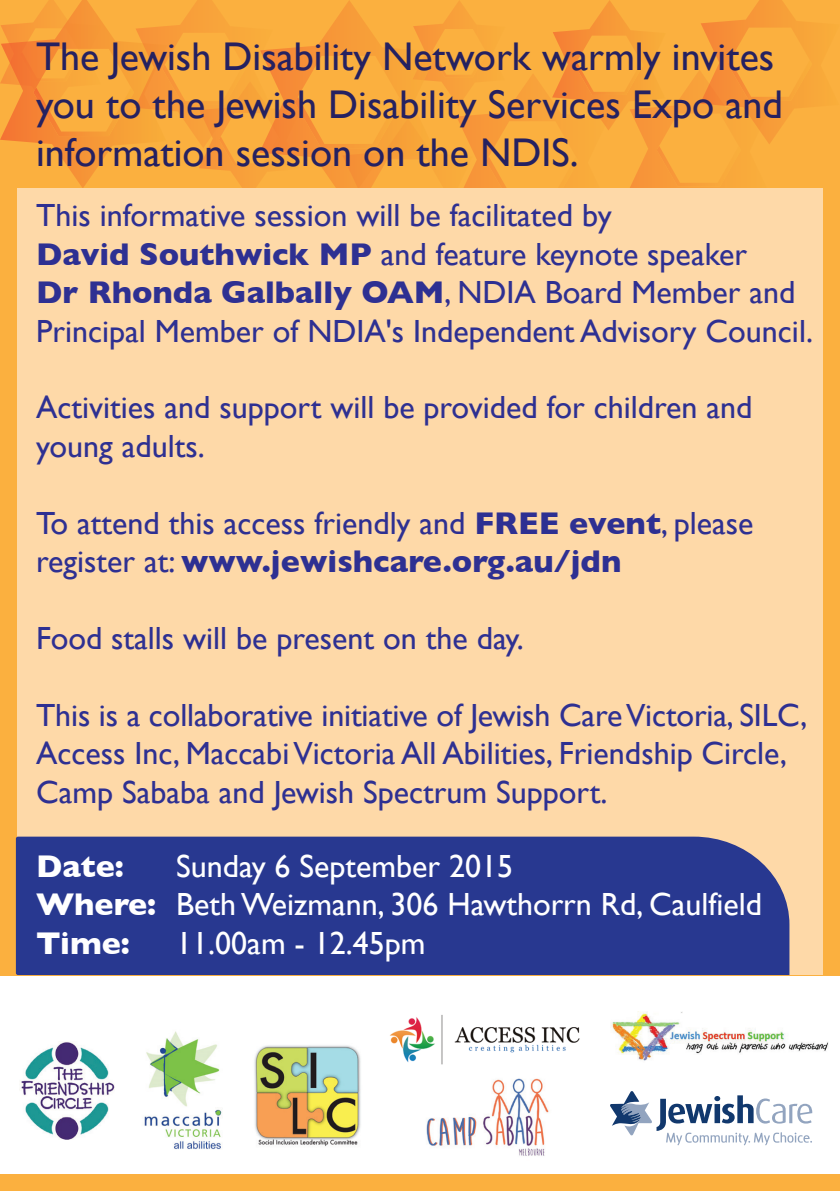
<style>
.page{position:relative;width:840px;height:1191px;background:#fff}
.page>*{position:absolute;margin:0;border:0;box-sizing:border-box;transform-origin:0 0}
.t1{font:40px/48px "Gill Sans";color:#252161}
.t2{font:32px/38.4px "Gill Sans";color:#2e3092}
.t3{font:32px/38.4px "Gill Sans";color:#fff}
.t4{font:700 32px "Gill Sans";color:#fff}
.s1{font-weight:700}
</style>
<div class="page">
<div style="left:0;top:0;width:839px;height:975px;background:#fbb03f"></div>
<svg style="left:0;top:0;width:823px;height:269px"></svg>
<div style="left:0;top:1174px;width:839px;height:17px;background:#fbb03f"></div>
<div style="left:17px;top:188px;width:804px;height:786px;background:#fed9a8"></div>
<img style="left:144px;top:1031px;width:78px;height:119px">
<img style="left:390px;top:1015px;width:190px;height:50px">
<img style="left:426px;top:1078px;width:123px;height:78px">
<img style="left:611px;top:1011px;width:218px;height:50px">
<svg style="left:610px;top:1091px;width:201px;height:54px"></svg>
<img style="left:254px;top:1045px;width:107px;height:102px">
<img style="left:21px;top:1042px;width:93px;height:97px">
<div style="left:16px;top:836px;width:773px;height:139px;background:#283890"></div>
<p class="t1" style="left:36px;top:32px;width:747px">The Jewish Disability Network warmly invites you to the Jewish Disability Services Expo and information session on the NDIS.</p>
<p class="t2" style="left:36px;top:196px;width:778px">This informative session will be facilitated by<br><span class="s1">David Southwick MP</span> and feature keynote speaker<br><span class="s1">Dr Rhonda Galbally OAM</span>, NDIA Board Member and Principal Member of NDIA's Independent Advisory Council.</p>
<p class="t2" style="left:36px;top:388px;width:717px">Activities and support will be provided for children and young adults.</p>
<p class="t2" style="left:36px;top:503px;width:718px">To attend this access friendly and <span class="s1">FREE event</span>, please register at: <span class="s1">www.jewishcare.org.au/jdn</span></p>
<p class="t2" style="left:36px;top:618px;width:489px">Food stalls will be present on the day.</p>
<p class="t2" style="left:36px;top:695px;width:772px">This is a collaborative initiative of Jewish Care Victoria, SILC,<br>Access Inc, Maccabi Victoria All Abilities, Friendship Circle,<br>Camp Sababa and Jewish Spectrum Support.</p>
<p class="t3" style="left:36px;top:846px;width:727px;text-indent:140px">Sunday 6 September 2015<br><span class="s1">Where:</span> Beth Weizmann, 306 Hawthorrn Rd, Caulfield<br><span class="s1">Time:</span></p>
<p class="t4" style="left:36px;top:840px;width:89px">Date:</p>
<p class="t3" style="left:176px;top:923px;width:251px">11.00am - 12.45pm</p>
</div>
